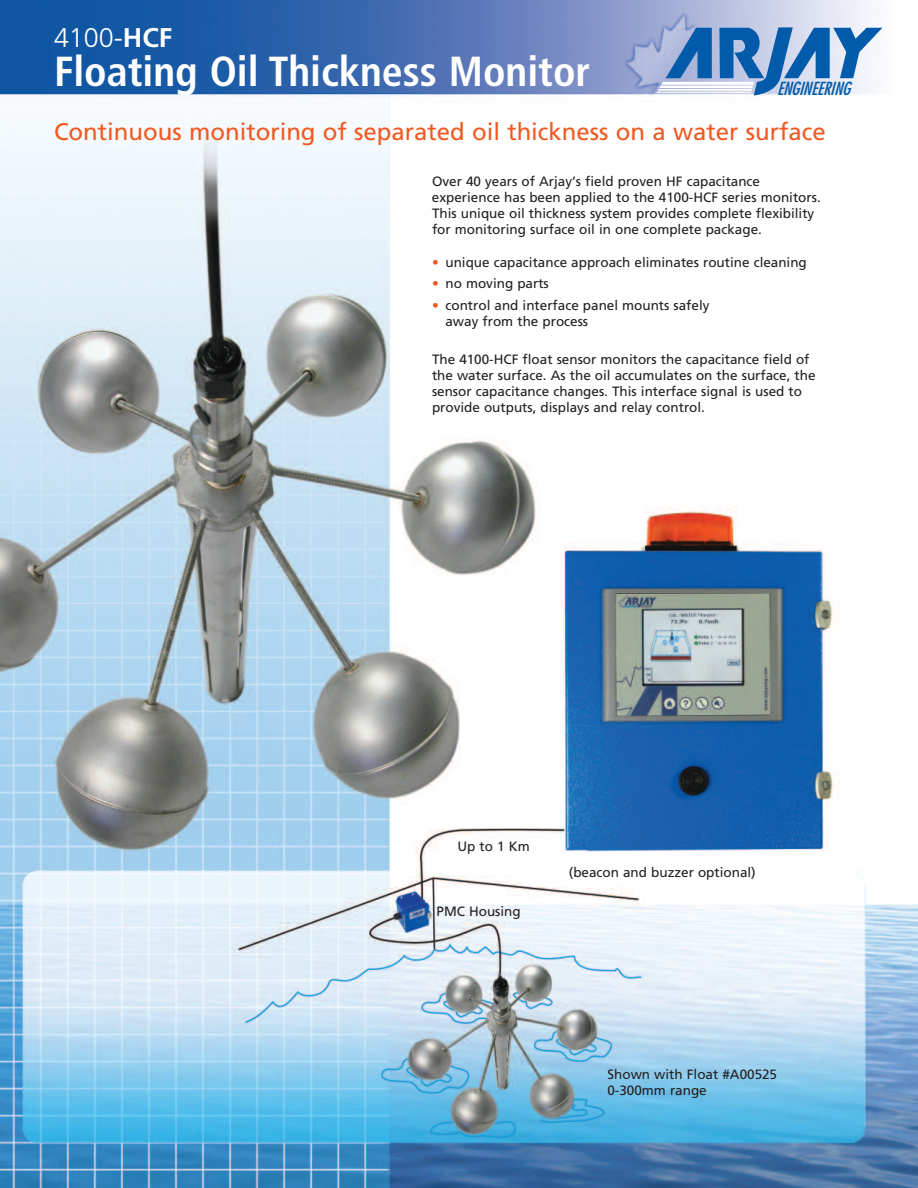
<style>
.page{position:relative;width:918px;height:1188px;background:#fff}
.page>*{position:absolute;margin:0;border:0;box-sizing:border-box;transform-origin:0 0}
.t1{font:700 condensed 42px "Frutiger";color:#fff}
.t2{font:300 27px "Frutiger";color:#fff}
.t3{font:24px "Frutiger";color:#f15921}
.t4{font:italic condensed 17.55px "Futura";letter-spacing:-.01em;color:#015aaa}
.t5{font:13.5px/16.2px "Frutiger";color:#231f20}
.s1{font-weight:700}
.s2{color:#f15921}
</style>
<div class="page">
<img style="left:0;top:0;width:918px;height:1188px">
<hr style="left:655px;top:95px;width:96px;height:1px;background:#fff">
<hr style="left:655px;top:94px;width:96px;height:1px;background:#fff">
<svg style="left:656px;top:27px;width:226px;height:68px;background:#7ea5d1"></svg>
<h2 class="t2" style="left:54px;top:27px;width:120px">4100-<span class="s1">HCF</span></h2>
<h1 class="t1" style="left:54px;top:54px;width:538px">Floating Oil Thickness Monitor</h1>
<p class="t4" style="left:777px;top:81px;width:75px">ENGINEERING</p>
<h3 class="t3" style="left:54px;top:122px;width:773px">Continuous monitoring of separated oil thickness on a water surface</h3>
<p class="t5" style="left:432px;top:174px;width:390px">Over 40 years of Arjay’s field proven HF capacitance experience has been applied to the 4100-HCF series monitors.<br>This unique oil thickness system provides complete flexibility for monitoring surface oil in one complete package.</p>
<p class="t5" style="left:432px;top:255px;width:376px"><span class="s2">•</span> unique capacitance approach eliminates routine cleaning</p>
<p class="t5" style="left:432px;top:276px;width:118px"><span class="s2">•</span> no moving parts</p>
<p class="t5" style="left:446px;top:298px;width:266px;text-indent:-14px"><span class="s2">•</span> control and interface panel mounts safely away from the process</p>
<p class="t5" style="left:432px;top:352px;width:385px">The 4100-HCF float sensor monitors the capacitance field of the water surface. As the oil accumulates on the surface, the sensor capacitance changes. This interface signal is used to provide outputs, displays and relay control.</p>
<p class="t5" style="left:458px;top:839px;width:74px">Up to 1 Km</p>
<p class="t5" style="left:437px;top:904px;width:86px">PMC Housing</p>
<p class="t5" style="left:569px;top:865px;width:188px">(beacon and buzzer optional)</p>
<p class="t5" style="left:608px;top:1067px;width:171px">Shown with Float #A00525<br>0-300mm range</p>
</div>
